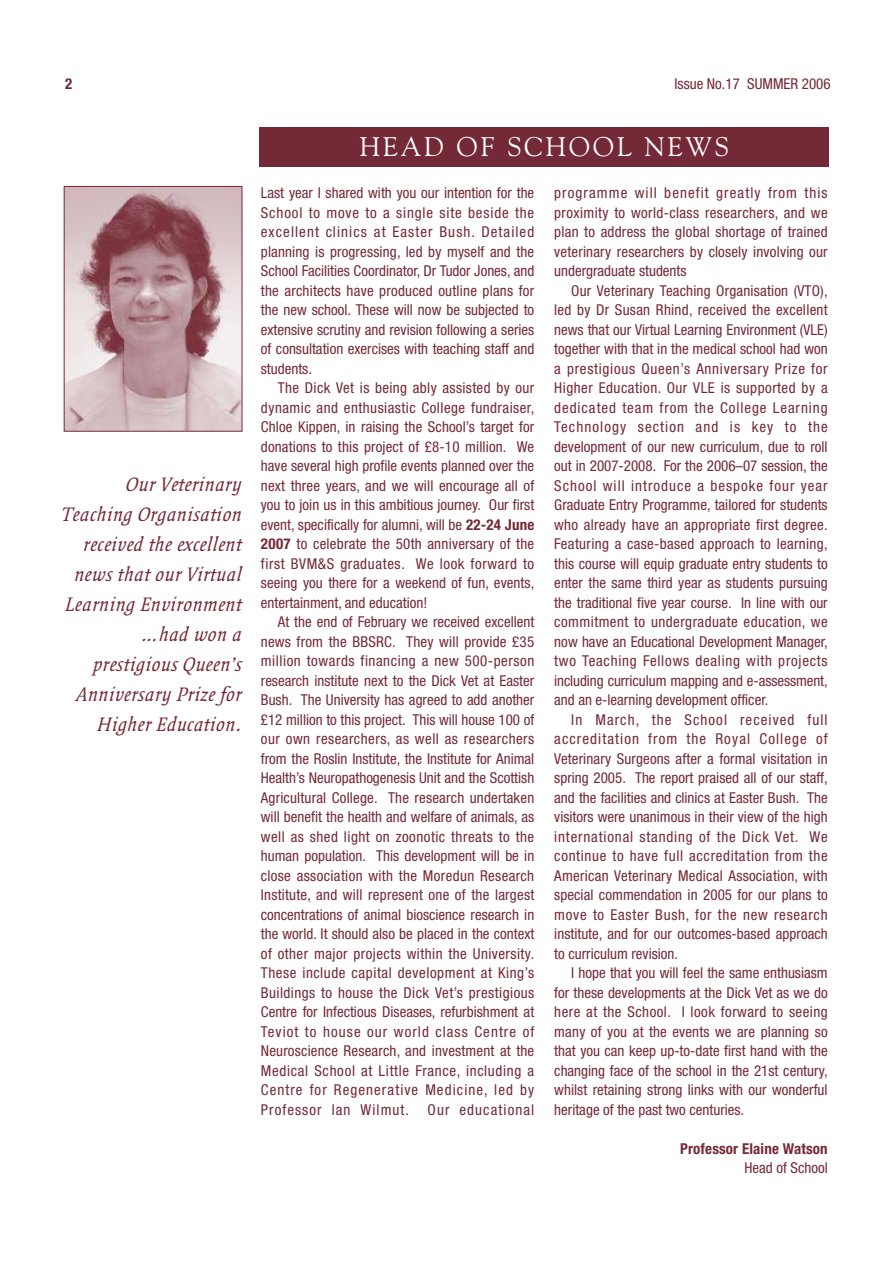
<style>
.page{position:relative;width:893px;height:1263px;background:#fff}
.page>*{position:absolute;margin:0;border:0;box-sizing:border-box;transform-origin:0 0}
.t1{font:27px "Goudy Old Style BT";letter-spacing:.1em;color:#fff}
.t2{font:italic 21px/30px "Quadraat";letter-spacing:.025em;color:#742936;text-align:right}
.t3{font:condensed 15px/19.5px "Helvetica Neue";color:#742936;text-align:justify}
.t4{font:700 condensed 15px "Helvetica Neue";letter-spacing:.01em;color:#742936}
.s1{font-weight:700}
</style>
<div class="page">
<img style="left:66px;top:188px;width:174px;height:242px">
<div style="left:64px;top:186px;width:178px;height:246px;border:1px solid #742936"></div>
<div style="left:259px;top:128px;width:570px;height:39px;background:#742936"></div>
<p class="t4" style="left:65px;top:78px;width:9px">2</p>
<p class="t3" style="left:674px;top:75px;width:158px">Issue No.17 SUMMER 2006</p>
<h2 class="t2" style="left:61px;top:468px;width:185px">Our Veterinary<br>Teaching Organisation received the excellent news that our Virtual<br>Learning Environment …had won a prestigious Queen’s<br>Anniversary Prize for<br>Higher Education.</h2>
<h1 class="t1" style="left:359px;top:136px;width:371px">HEAD OF SCHOOL NEWS</h1>
<p class="t3" style="left:261px;top:184px;width:275px">Last year I shared with you our intention for the School to move to a single site beside the excellent clinics at Easter Bush. Detailed planning is progressing, led by myself and the School Facilities Coordinator, Dr Tudor Jones, and the architects have produced outline plans for the new school. These will now be subjected to extensive scrutiny and revision following a series of consultation exercises with teaching staff and students.</p>
<p class="t3" style="left:261px;top:379px;width:275px;text-indent:17px">The Dick Vet is being ably assisted by our dynamic and enthusiastic College fundraiser, Chloe Kippen, in raising the School’s target for donations to this project of £8-10 million. We have several high profile events planned over the next three years, and we will encourage all of you to join us in this ambitious journey. Our first event, specifically for alumni, will be <span class="s1">22-24 June 2007</span> to celebrate the 50th anniversary of the first BVM&amp;S graduates. We look forward to seeing you there for a weekend of fun, events, entertainment, and education!</p>
<p class="t3" style="left:261px;top:613px;width:275px;text-indent:17px">At the end of February we received excellent news from the BBSRC. They will provide £35 million towards financing a new 500-person research institute next to the Dick Vet at Easter Bush. The University has agreed to add another £12 million to this project. This will house 100 of our own researchers, as well as researchers from the Roslin Institute, the Institute for Animal Health’s Neuropathogenesis Unit and the Scottish Agricultural College. The research undertaken will benefit the health and welfare of animals, as well as shed light on zoonotic threats to the human population. This development will be in close association with the Moredun Research Institute, and will represent one of the largest concentrations of animal bioscience research in the world. It should also be placed in the context of other major projects within the University.<br>These include capital development at King’s Buildings to house the Dick Vet’s prestigious Centre for Infectious Diseases, refurbishment at Teviot to house our world class Centre of Neuroscience Research, and investment at the Medical School at Little France, including a Centre for Regenerative Medicine, led by Professor Ian Wilmut. Our educational</p>
<p class="t3" style="left:554px;top:184px;width:275px">programme will benefit greatly from this proximity to world-class researchers, and we plan to address the global shortage of trained veterinary researchers by closely involving our undergraduate students</p>
<p class="t3" style="left:554px;top:282px;width:275px;text-indent:17px">Our Veterinary Teaching Organisation (VTO), led by Dr Susan Rhind, received the excellent news that our Virtual Learning Environment (VLE) together with that in the medical school had won a prestigious Queen’s Anniversary Prize for Higher Education. Our VLE is supported by a dedicated team from the College Learning Technology section and is key to the development of our new curriculum, due to roll out in 2007-2008. For the 2006–07 session, the School will introduce a bespoke four year Graduate Entry Programme, tailored for students who already have an appropriate first degree.<br>Featuring a case-based approach to learning, this course will equip graduate entry students to enter the same third year as students pursuing the traditional five year course. In line with our commitment to undergraduate education, we now have an Educational Development Manager, two Teaching Fellows dealing with projects including curriculum mapping and e-assessment, and an e-learning development officer.</p>
<p class="t3" style="left:554px;top:711px;width:275px;text-indent:17px">In March, the School received full accreditation from the Royal College of Veterinary Surgeons after a formal visitation in spring 2005. The report praised all of our staff, and the facilities and clinics at Easter Bush. The visitors were unanimous in their view of the high international standing of the Dick Vet. We continue to have full accreditation from the American Veterinary Medical Association, with special commendation in 2005 for our plans to move to Easter Bush, for the new research institute, and for our outcomes-based approach to curriculum revision.</p>
<p class="t3" style="left:554px;top:964px;width:275px;text-indent:17px">I hope that you will feel the same enthusiasm for these developments at the Dick Vet as we do here at the School. I look forward to seeing many of you at the events we are planning so that you can keep up-to-date first hand with the changing face of the school in the 21st century, whilst retaining strong links with our wonderful heritage of the past two centuries.</p>
<p class="t4" style="left:680px;top:1143px;width:149px">Professor Elaine Watson</p>
<p class="t3" style="left:744px;top:1159px;width:85px">Head of School</p>
</div>
